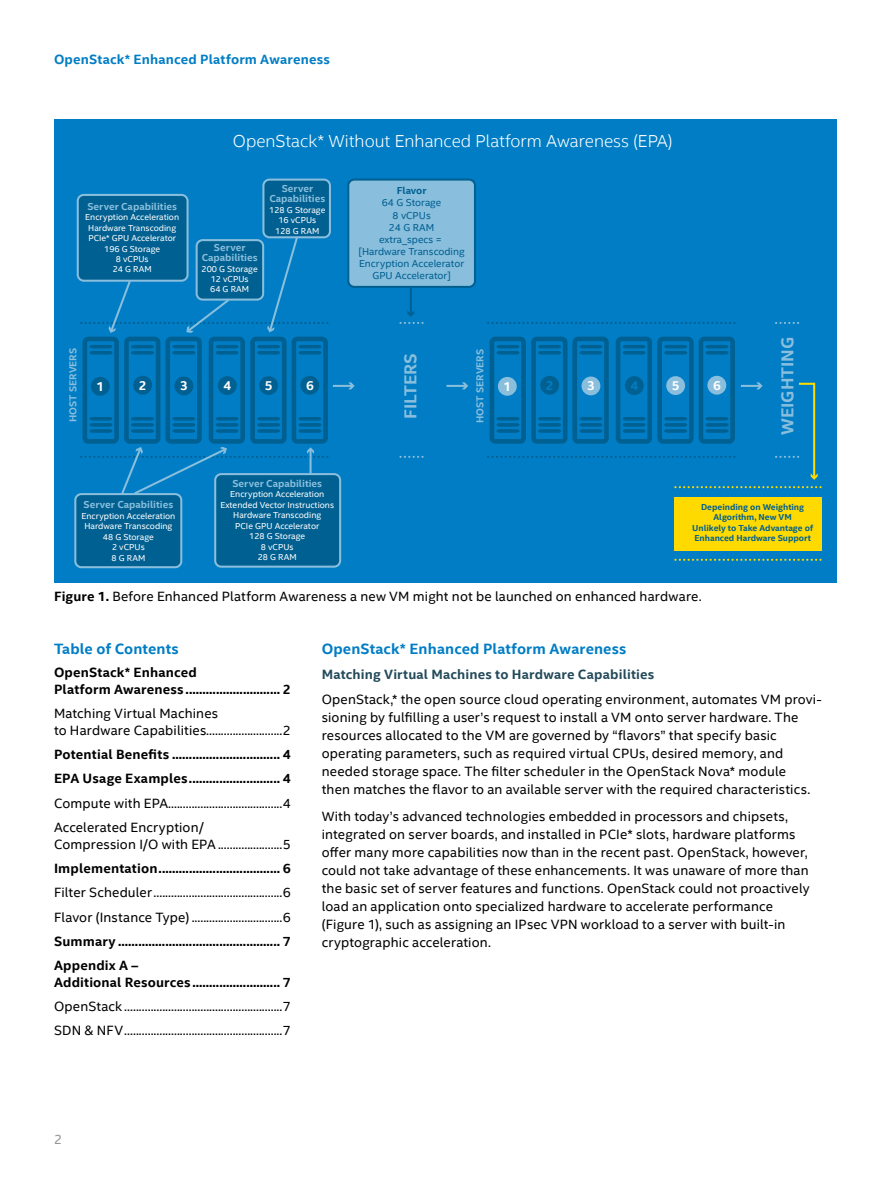
<style>
.page{position:relative;width:891px;height:1188px;background:#fff}
.page>*{position:absolute;margin:0;border:0;box-sizing:border-box;transform-origin:0 0}
.t1{font:300 17.4px "Intel Clear";color:#fff}
.t2{font:700 17.4px "Intel Clear";color:#89bedc}
.SbHd1_-__Subhead_Lev{font:700 15px "Intel Clear";letter-spacing:.01em;color:#007dc5}
.Bdy9_-_Body_Text_9pt{font:13.5px/18px "Intel Clear";letter-spacing:.01em;color:#000}
.t3{font:700 13.5px/16.5px "Intel Clear";letter-spacing:.015em;color:#000}
.SbHd2_-_Subhead_Leve{font:700 13.5px "Intel Clear";letter-spacing:.015em;color:#234a5a}
.t4{font:700 13.5px "Intel Clear";letter-spacing:.015em;color:#007dc5}
.Bdy9_-_Body_Text_9pt-2{font:13.5px "Intel Clear";color:#939598}
.t5{font:700 13.05px "Intel Clear";color:#fff}
.t6{font:700 13.05px "Intel Clear";color:#007dc5}
.t7{font:700 10.2px/10.2px "Intel Clear";color:#89bedc;text-align:center}
.t8{font:10.2px/12.1px "Intel Clear";color:#006091;text-align:center}
.t9{font:8.7px/10.5px "Intel Clear";color:#fff;text-align:center}
.t10{font:700 8.7px/10.5px "Intel Clear";color:#006091;text-align:center}
.s1{font-weight:700}
</style>
<div class="page">
<div style="left:54px;top:119px;width:783px;height:464px;background:#007dc5"></div>
<svg style="left:675px;top:559px;width:147px;height:2px"></svg>
<svg style="left:675px;top:486px;width:147px;height:2px"></svg>
<div style="left:675px;top:497px;width:147px;height:53px;background:#ffda00"></div>
<div style="left:78px;top:195px;width:110px;height:86px;background:#006091;border-radius:6px"></div>
<div style="left:77px;top:194px;width:112px;height:88px;border:2px solid #89bedc;border-radius:6px"></div>
<div style="left:348px;top:180px;width:127px;height:107px;background:#89bedc;border-radius:6px"></div>
<div style="left:347px;top:179px;width:129px;height:109px;border:2px solid #006091;border-radius:6px"></div>
<div style="left:215px;top:474px;width:125px;height:93px;background:#006091;border-radius:6px"></div>
<div style="left:214px;top:473px;width:127px;height:95px;border:2px solid #89bedc;border-radius:6px"></div>
<div style="left:75px;top:494px;width:106px;height:73px;background:#006091;border-radius:6px"></div>
<div style="left:74px;top:493px;width:108px;height:75px;border:2px solid #89bedc;border-radius:6px"></div>
<div style="left:263px;top:180px;width:67px;height:57px;background:#006091;border-radius:6px"></div>
<div style="left:262px;top:179px;width:69px;height:59px;border:2px solid #89bedc;border-radius:6px"></div>
<svg style="left:488px;top:456px;width:248px;height:2px"></svg>
<svg style="left:490px;top:337px;width:119px;height:107px"></svg>
<svg style="left:616px;top:337px;width:119px;height:107px"></svg>
<div style="left:498px;top:377px;width:19px;height:19px;background:#89bedc;border-radius:50%"></div>
<div style="left:540px;top:376px;width:19px;height:19px;background:#006091;border-radius:50%"></div>
<div style="left:582px;top:377px;width:18px;height:18px;background:#89bedc;border-radius:50%"></div>
<div style="left:625px;top:376px;width:19px;height:19px;background:#006091;border-radius:50%"></div>
<div style="left:666px;top:376px;width:19px;height:19px;background:#89bedc;border-radius:50%"></div>
<div style="left:707px;top:376px;width:19px;height:19px;background:#89bedc;border-radius:50%"></div>
<svg style="left:488px;top:322px;width:248px;height:2px"></svg>
<svg style="left:400px;top:456px;width:23px;height:2px"></svg>
<svg style="left:776px;top:382px;width:42px;height:98px"></svg>
<svg style="left:776px;top:322px;width:22px;height:2px"></svg>
<hr style="left:410px;top:287px;width:2px;height:28px;background:#006091">
<svg style="left:400px;top:311px;width:23px;height:13px"></svg>
<svg style="left:741px;top:382px;width:22px;height:7px"></svg>
<svg style="left:81px;top:235px;width:274px;height:262px"></svg>
<svg style="left:447px;top:382px;width:21px;height:7px"></svg>
<p class="t4" style="left:54px;top:51px;width:277px">OpenStack* Enhanced Platform Awareness</p>
<p class="t7" style="left:87px;top:201px;width:91px">Server Capabilities</p>
<p class="t9" style="left:85px;top:212px;width:95px">Encryption Acceleration<br>Hardware Transcoding<br>PCIe* GPU Accelerator<br>196 G Storage<br>8 vCPUs<br>24 G RAM</p>
<p class="t1" style="left:233px;top:130px;width:441px">OpenStack* Without Enhanced Platform Awareness (EPA)</p>
<p class="t7" style="left:202px;top:242px;width:57px">Server<br>Capabilities</p>
<p class="t9" style="left:202px;top:263px;width:58px">200 G Storage<br>12 vCPUs<br>64 G RAM</p>
<p class="t7" style="left:269px;top:184px;width:57px">Server<br>Capabilities</p>
<p class="t9" style="left:269px;top:205px;width:58px">128 G Storage<br>16 vCPUs<br>128 G RAM</p>
<p class="t8" style="left:359px;top:185px;width:108px"><span class="s1">Flavor<br></span>64 G Storage<br>8 vCPUs<br>24 G RAM<br>extra_specs = [Hardware Transcoding<br>Encryption Accelerator<br>GPU Accelerator]</p>
<p class="t7" style="left:68px;top:422px;width:76px;rotate:-90deg">HOST SERVERS</p>
<p class="t5" style="left:97px;top:378px;width:9px">1</p>
<p class="t5" style="left:139px;top:377px;width:9px">2</p>
<p class="t5" style="left:180px;top:378px;width:9px">3</p>
<p class="t5" style="left:224px;top:377px;width:9px">4</p>
<p class="t5" style="left:265px;top:377px;width:9px">5</p>
<p class="t5" style="left:306px;top:377px;width:9px">6</p>
<p class="t2" style="left:400px;top:419px;width:67px;rotate:-90deg">FILTERS</p>
<p class="t7" style="left:475px;top:423px;width:76px;rotate:-90deg">HOST SERVERS</p>
<p class="t2" style="left:777px;top:435px;width:100px;rotate:-90deg">WEIGHTING</p>
<p class="t5" style="left:504px;top:378px;width:9px">1</p>
<p class="t6" style="left:546px;top:377px;width:9px">2</p>
<p class="t5" style="left:587px;top:378px;width:9px">3</p>
<p class="t6" style="left:631px;top:377px;width:9px">4</p>
<p class="t5" style="left:672px;top:377px;width:9px">5</p>
<p class="t5" style="left:713px;top:377px;width:9px">6</p>
<p class="t7" style="left:84px;top:500px;width:91px">Server Capabilities</p>
<p class="t9" style="left:81px;top:511px;width:95px">Encryption Acceleration<br>Hardware Transcoding<br>48 G Storage<br>2 vCPUs<br>8 G RAM</p>
<p class="t7" style="left:232px;top:478px;width:91px">Server Capabilities</p>
<p class="t9" style="left:220px;top:489px;width:115px">Encryption Acceleration<br>Extended Vector Instructions<br>Hardware Transcoding<br>PCIe GPU Accelerator<br>128 G Storage<br>8 vCPUs<br>28 G RAM</p>
<p class="t10" style="left:692px;top:501px;width:123px">Depeinding on Weighting<br>Algorithm, New VM<br>Unlikely to Take Advantage of<br>Enhanced Hardware Support</p>
<p class="Bdy9_-_Body_Text_9pt" style="left:54px;top:588px;width:649px"><span class="s1">Figure 1.</span> Before Enhanced Platform Awareness a new VM might not be launched on enhanced hardware.</p>
<p class="SbHd1_-__Subhead_Lev" style="left:54px;top:640px;width:126px">Table of Contents</p>
<p class="t3" style="left:54px;top:665px;width:239px">OpenStack* Enhanced<br>Platform Awareness ............................ 2</p>
<p class="Bdy9_-_Body_Text_9pt" style="left:54px;top:705px;width:239px;line-height:16.5px">Matching Virtual Machines<br>to Hardware Capabilities..........................2</p>
<p class="t3" style="left:54px;top:746px;width:239px">Potential Benefits ................................ 4</p>
<p class="t3" style="left:54px;top:771px;width:239px">EPA Usage Examples........................... 4</p>
<p class="Bdy9_-_Body_Text_9pt" style="left:54px;top:794px;width:239px">Compute with EPA.......................................4</p>
<p class="Bdy9_-_Body_Text_9pt" style="left:54px;top:819px;width:239px;line-height:16.5px">Accelerated Encryption/<br>Compression I/O with EPA ......................5</p>
<p class="t3" style="left:54px;top:860px;width:239px">Implementation.................................... 6</p>
<p class="Bdy9_-_Body_Text_9pt" style="left:54px;top:884px;width:239px">Filter Scheduler............................................6</p>
<p class="Bdy9_-_Body_Text_9pt" style="left:54px;top:908px;width:239px">Flavor (Instance Type) ...............................6</p>
<p class="t3" style="left:54px;top:933px;width:239px">Summary ................................................ 7</p>
<p class="t3" style="left:54px;top:957px;width:239px">Appendix A –<br>Additional Resources.......................... 7</p>
<p class="Bdy9_-_Body_Text_9pt" style="left:54px;top:998px;width:239px">OpenStack ......................................................7</p>
<p class="Bdy9_-_Body_Text_9pt" style="left:54px;top:1022px;width:239px">SDN &amp; NFV......................................................7</p>
<p class="SbHd1_-__Subhead_Lev" style="left:322px;top:640px;width:306px">OpenStack* Enhanced Platform Awareness</p>
<p class="SbHd2_-_Subhead_Leve" style="left:322px;top:666px;width:334px">Matching Virtual Machines to Hardware Capabilities</p>
<p class="Bdy9_-_Body_Text_9pt" style="left:322px;top:690px;width:502px">OpenStack,* the open source cloud operating environment, automates VM provi&shy;sioning by fulfilling a user’s request to install a VM onto server hardware. The resources allocated to the VM are governed by “flavors” that specify basic operating parameters, such as required virtual CPUs, desired memory, and needed storage space. The filter scheduler in the OpenStack Nova* module<br>then matches the flavor to an available server with the required characteristics.</p>
<p class="Bdy9_-_Body_Text_9pt" style="left:322px;top:807px;width:489px">With today’s advanced technologies embedded in processors and chipsets, integrated on server boards, and installed in PCIe* slots, hardware platforms offer many more capabilities now than in the recent past. OpenStack, however, could not take advantage of these enhancements. It was unaware of more than the basic set of server features and functions. OpenStack could not proactively load an application onto specialized hardware to accelerate performance (Figure 1), such as assigning an IPsec VPN workload to a server with built-in cryptographic acceleration.</p>
<p class="Bdy9_-_Body_Text_9pt-2" style="left:54px;top:1132px;width:10px">2</p>
</div>
